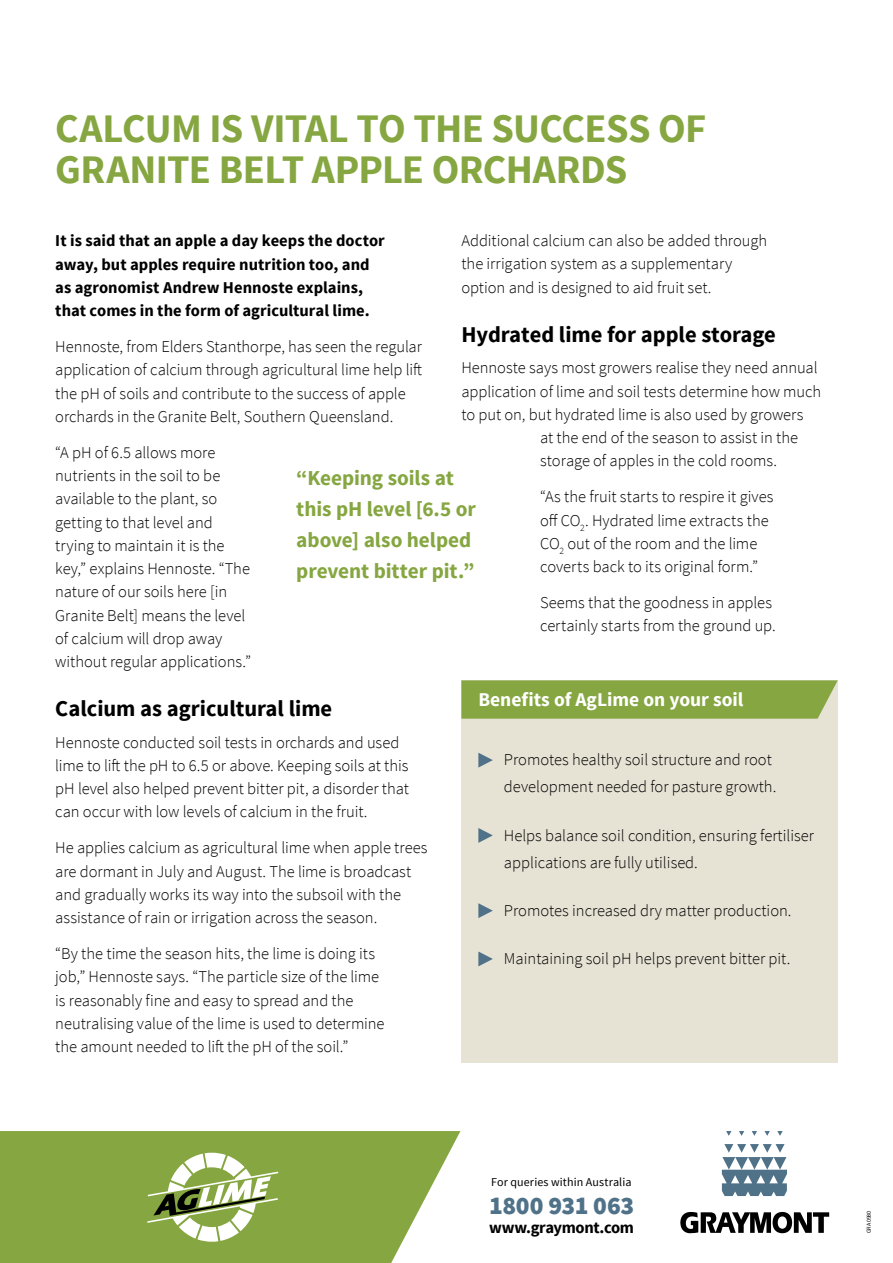
<style>
.page{position:relative;width:893px;height:1263px;background:#fff}
.page>*{position:absolute;margin:0;border:0;box-sizing:border-box;transform-origin:0 0}
.t1{font:700 40.5px/40.5px "Source Sans Pro";letter-spacing:-.02em;color:#85a640}
.t2{font:900 25.5px "Source Sans Pro";letter-spacing:-.01em;color:#507289}
.t3{font:700 22.5px "Source Sans Pro";color:#000}
.t4{font:700 21.15px/30.9px "Source Sans Pro";color:#85a640}
.t5{font:700 19.5px "Source Sans Pro";color:#fff}
.t6{font:300 16.5px/23.2px "Source Sans Pro";letter-spacing:-.005em;color:#000}
.t7{font:700 16.5px/23.2px "Source Sans Pro";color:#000}
.t8{font:700 16.5px "Source Sans Pro";letter-spacing:-.02em;color:#000}
.t9{font:12px "Source Sans Pro";letter-spacing:.01em;color:#000}
.t10{font:6px "Source Sans Pro";letter-spacing:-.015em;color:#000}
</style>
<div class="page">
<svg style="left:722px;top:1131px;width:65px;height:65px"></svg>
<svg style="left:680px;top:1212px;width:149px;height:21px"></svg>
<div style="left:461px;top:680px;width:377px;height:383px;background:#e6e3d5"></div>
<svg style="left:478px;top:753px;width:15px;height:14px"></svg>
<svg style="left:478px;top:828px;width:15px;height:15px"></svg>
<svg style="left:478px;top:903px;width:15px;height:15px"></svg>
<svg style="left:478px;top:951px;width:15px;height:15px"></svg>
<svg style="left:0;top:1131px;width:460px;height:132px;fill:#85a640"></svg>
<svg style="left:147px;top:1153px;width:131px;height:89px"></svg>
<svg style="left:461px;top:680px;width:377px;height:39px"></svg>
<h1 class="t1" style="left:55px;top:110px;width:653px">CALCUM IS VITAL TO THE SUCCESS OF<br>GRANITE BELT APPLE ORCHARDS</h1>
<p class="t7" style="left:55px;top:230px;width:331px">It is said that an apple a day keeps the doctor away, but apples require nutrition too, and as agronomist Andrew Hennoste explains, that comes in the form of agricultural lime.</p>
<p class="t6" style="left:55px;top:335px;width:368px">Hennoste, from Elders Stanthorpe, has seen the regular application of calcium through agricultural lime help lift the pH of soils and contribute to the success of apple orchards in the Granite Belt, Southern Queensland.</p>
<p class="t6" style="left:55px;top:441px;width:197px">“A pH of 6.5 allows more nutrients in the soil to be available to the plant, so getting to that level and trying to maintain it is the key,” explains Hennoste. “The nature of our soils here [in<br>Granite Belt] means the level of calcium will drop away without regular applications.”</p>
<h3 class="t3" style="left:55px;top:694px;width:278px">Calcium as agricultural lime</h3>
<p class="t6" style="left:55px;top:730px;width:355px">Hennoste conducted soil tests in orchards and used lime to lift the pH to 6.5 or above. Keeping soils at this pH level also helped prevent bitter pit, a disorder that can occur with low levels of calcium in the fruit.</p>
<p class="t6" style="left:55px;top:836px;width:374px">He applies calcium as agricultural lime when apple trees are dormant in July and August. The lime is broadcast and gradually works its way into the subsoil with the assistance of rain or irrigation across the season.</p>
<p class="t6" style="left:55px;top:942px;width:331px">“By the time the season hits, the lime is doing its job,” Hennoste says. “The particle size of the lime is reasonably fine and easy to spread and the neutralising value of the lime is used to determine the amount needed to lift the pH of the soil.”</p>
<p class="t6" style="left:461px;top:229px;width:307px">Additional calcium can also be added through the irrigation system as a supplementary option and is designed to aid fruit set.</p>
<h3 class="t3" style="left:461px;top:320px;width:316px">Hydrated lime for apple storage</h3>
<p class="t6" style="left:461px;top:356px;width:358px">Hennoste says most growers realise they need annual</p>
<p class="t6" style="left:461px;top:379px;width:361px">application of lime and soil tests determine how much</p>
<p class="t6" style="left:461px;top:403px;width:344px">to put on, but hydrated lime is also used by growers</p>
<p class="t6" style="left:540px;top:426px;width:260px">at the end of the season to assist in the</p>
<p class="t6" style="left:540px;top:449px;width:238px">storage of apples in the cold rooms.</p>
<p class="t6" style="left:540px;top:485px;width:235px">“As the fruit starts to respire it gives off CO<sub>2</sub>. Hydrated lime extracts the CO<sub>2</sub> out of the room and the lime coverts back to its original form.”</p>
<p class="t6" style="left:540px;top:591px;width:237px">Seems that the goodness in apples certainly starts from the ground up.</p>
<p class="t4" style="left:296px;top:464px;width:181px">“Keeping soils at this pH level [6.5 or above] also helped prevent bitter pit.”</p>
<p class="t5" style="left:478px;top:687px;width:267px">Benefits of AgLime on your soil</p>
<p class="t6" style="left:504px;top:746px;width:274px;line-height:27px">Promotes healthy soil structure and root development needed for pasture growth.</p>
<p class="t6" style="left:504px;top:822px;width:312px;line-height:27px">Helps balance soil condition, ensuring fertiliser applications are fully utilised.</p>
<p class="t6" style="left:504px;top:899px;width:289px">Promotes increased dry matter production.</p>
<p class="t6" style="left:504px;top:947px;width:288px">Maintaining soil pH helps prevent bitter pit.</p>
<p class="t9" style="left:491px;top:1174px;width:142px">For queries within Australia</p>
<h2 class="t2" style="left:489px;top:1189px;width:147px">1800 931 063</h2>
<p class="t8" style="left:489px;top:1217px;width:147px">www.graymont.com</p>
<p class="t10" style="left:865px;top:1233px;width:24px;rotate:-90deg">GRA 0980</p>
</div>
